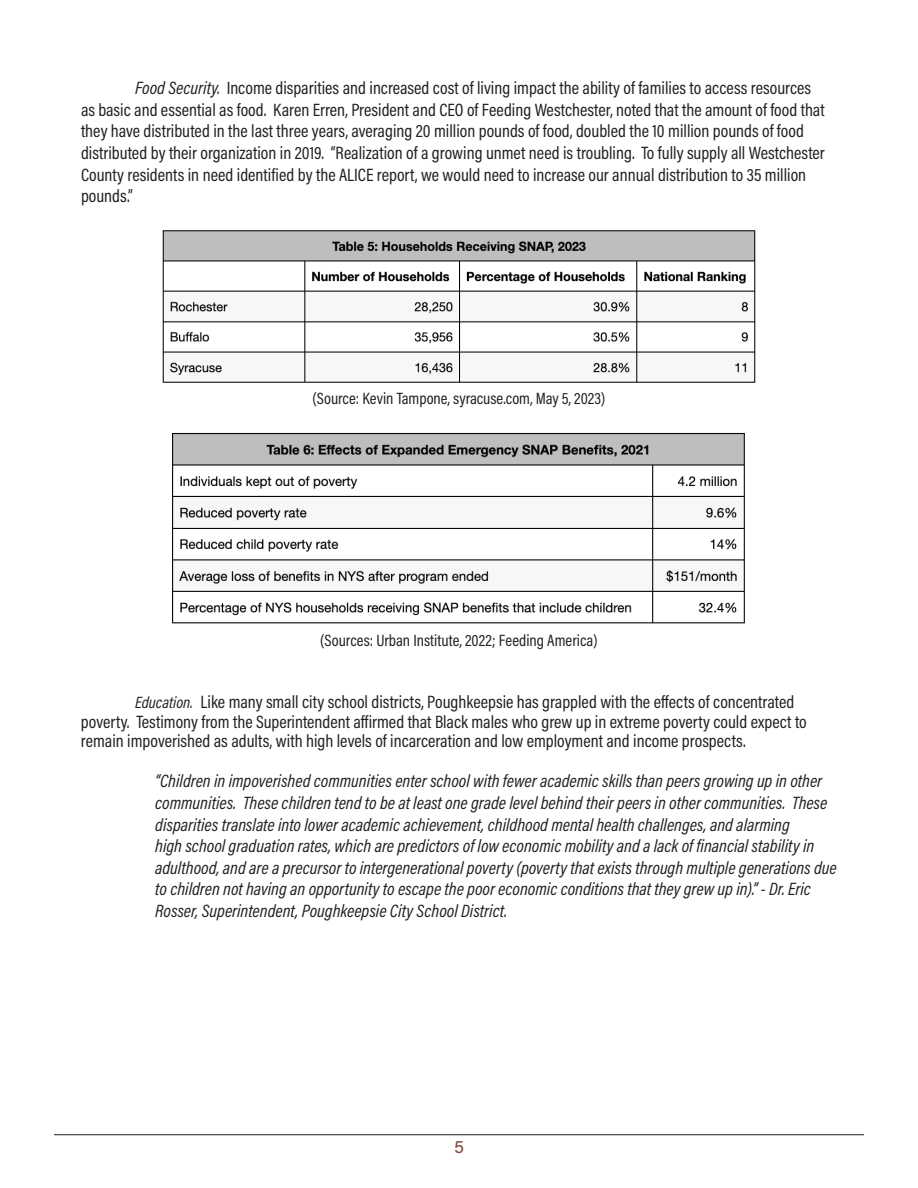
<style>
.page{position:relative;width:918px;height:1188px;background:#fff}
.page>*{position:absolute;margin:0;border:0;box-sizing:border-box;transform-origin:0 0}
.t1{font:18px/21.6px "Acumin Pro Cond";color:#231f20}
.t2{font:italic 18px/21.6px "Acumin Pro Cond";color:#231f20}
.t3{font:500 18px "Acumin Pro";color:#8c4f46}
.t4{font:16.5px "Acumin Pro Cond";color:#231f20}
.s1{font-style:italic}
.s2{font-style:italic;font-size:16.5px}
</style>
<div class="page">
<hr style="left:54px;top:1134px;width:810px;height:1px;background:#231f20">
<img style="left:162px;top:230px;width:594px;height:153px">
<img style="left:172px;top:433px;width:573px;height:191px">
<p class="t1" style="left:81px;top:77px;width:745px;text-indent:54px"><span class="s1">Food Security.</span> Income disparities and increased cost of living impact the ability of families to access resources as basic and essential as food. Karen Erren, President and CEO of Feeding Westchester, noted that the amount of food that they have distributed in the last three years, averaging 20 million pounds of food, doubled the 10 million pounds of food distributed by their organization in 2019. “Realization of a growing unmet need is troubling. To fully supply all Westchester County residents in need identified by the ALICE report, we would need to increase our annual distribution to 35 million pounds.”</p>
<p class="t4" style="left:313px;top:388px;width:294px">(Source: Kevin Tampone, syracuse.com, May 5, 2023)</p>
<p class="t4" style="left:320px;top:629px;width:279px">(Sources: Urban Institute, 2022; Feeding America)</p>
<p class="t1" style="left:81px;top:692px;width:727px;line-height:19.4px;text-indent:54px"><span class="s2">Education.</span> Like many small city school districts, Poughkeepsie has grappled with the effects of concentrated poverty. Testimony from the Superintendent affirmed that Black males who grew up in extreme poverty could expect to remain impoverished as adults, with high levels of incarceration and low employment and income prospects.</p>
<p class="t2" style="left:155px;top:770px;width:683px">“Children in impoverished communities enter school with fewer academic skills than peers growing up in other communities. These children tend to be at least one grade level behind their peers in other communities. These disparities translate into lower academic achievement, childhood mental health challenges, and alarming<br>high school graduation rates, which are predictors of low economic mobility and a lack of financial stability in adulthood, and are a precursor to intergenerational poverty (poverty that exists through multiple generations due to children not having an opportunity to escape the poor economic conditions that they grew up in).” - Dr. Eric Rosser, Superintendent, Poughkeepsie City School District.</p>
<p class="t3" style="left:454px;top:1134px;width:11px">5</p>
</div>
